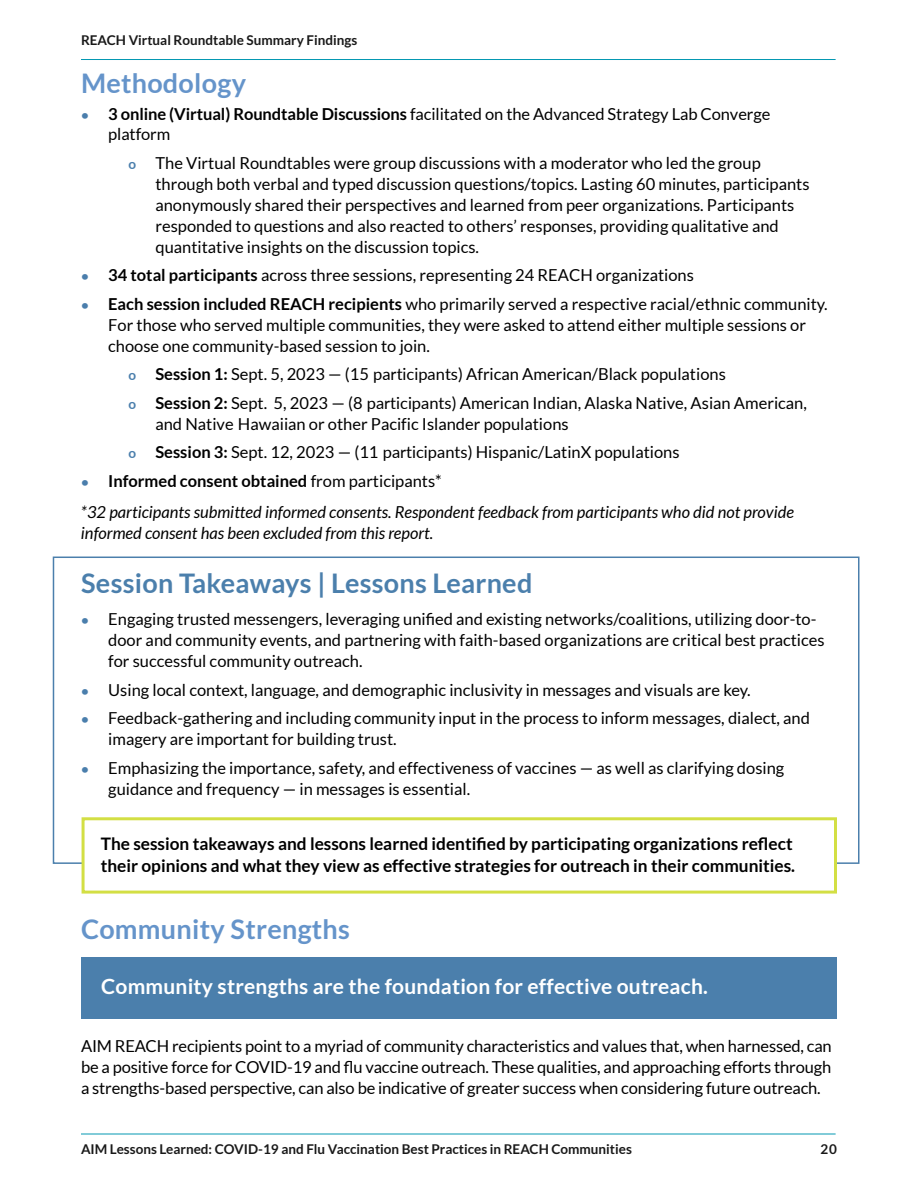
<style>
.page{position:relative;width:918px;height:1188px;background:#fff}
.page>*{position:absolute;margin:0;border:0;box-sizing:border-box;transform-origin:0 0}
.t1{font:700 27px "Lato";letter-spacing:.01em;color:#4b7fac}
.t2{font:700 27px "Lato";letter-spacing:.01em;color:#6594ca}
.t3{font:700 21px "Lato";letter-spacing:.01em;color:#fff}
.t4{font:700 17.25px/21.8px "Lato";color:#000}
.t5{font:16.5px/21px "Lato";color:#000}
.t6{font:italic 16.5px/30.9px "Lato";color:#000}
.t7{font:700 13.5px "Lato";color:#191919}
.s1{font-weight:700;font-size:13.5px;color:#4a7eac}
.s2{font-weight:700}
.s3{font-weight:700;font-style:normal;font-size:13.5px;color:#4a7eac}
.s4{font-weight:700;font-style:normal}
.s5{font-style:normal}
</style>
<div class="page">
<hr style="left:81px;top:1134px;width:755px;height:1px;background:#0498b2">
<hr style="left:81px;top:59px;width:755px;height:1px;background:#0498b2">
<div style="left:82px;top:817px;width:755px;height:77px;border:3px solid #d3df44"></div>
<div style="left:81px;top:957px;width:756px;height:61px;background:#4b7fac"></div>
<p class="t7" style="left:81px;top:32px;width:278px">REACH Virtual Roundtable Summary Findings</p>
<h1 class="t2" style="left:81px;top:68px;width:167px">Methodology</h1>
<p class="t5" style="left:108px;top:104px;width:664px;line-height:19.8px;text-indent:-27px"><span class="s1">•</span> <span class="s2">3 online (Virtual) Roundtable Discussions</span> facilitated on the Advanced Strategy Lab Converge platform</p>
<p class="t5" style="left:155px;top:152px;width:656px;text-indent:-27px"><span class="s1">o</span> The Virtual Roundtables were group discussions with a moderator who led the group through both verbal and typed discussion questions/topics. Lasting 60 minutes, participants anonymously shared their perspectives and learned from peer organizations. Participants responded to questions and also reacted to others’ responses, providing qualitative and quantitative insights on the discussion topics.</p>
<p class="t5" style="left:81px;top:265px;width:614px"><span class="s1">•</span> <span class="s2">34 total participants</span> across three sessions, representing 24 REACH organizations</p>
<p class="t5" style="left:108px;top:293px;width:721px;text-indent:-27px"><span class="s1">•</span> <span class="s2">Each session included REACH recipients</span> who primarily served a respective racial/ethnic community.<br>For those who served multiple communities, they were asked to attend either multiple sessions or choose one community-based session to join.</p>
<p class="t5" style="left:128px;top:360px;width:680px;line-height:28.5px"><span class="s1">o</span> <span class="s2">Session 1:</span> Sept. 5, 2023 — (15 participants) African American/Black populations<br><span class="s1">o</span> <span class="s2">Session 2:</span> Sept. 5, 2023 — (8 participants) American Indian, Alaska Native, Asian American,</p>
<p class="t5" style="left:128px;top:410px;width:553px;line-height:28.5px;text-indent:27px">and Native Hawaiian or other Pacific Islander populations<br><span class="s1">o</span> <span class="s2">Session 3:</span> Sept. 12, 2023 — (11 participants) Hispanic/LatinX populations</p>
<p class="t6" style="left:81px;top:466px;width:714px"><span class="s3">•</span> <span class="s4">Informed consent obtained</span> <span class="s5">from participants*<br></span>*32 participants submitted informed consents. Respondent feedback from participants who did not provide</p>
<p class="t6" style="left:81px;top:518px;width:354px">informed consent has been excluded from this report.</p>
<h1 class="t1" style="left:81px;top:568px;width:453px">Session Takeaways | Lessons Learned</h1>
<p class="t5" style="left:108px;top:608px;width:718px;text-indent:-27px"><span class="s1">•</span> Engaging trusted messengers, leveraging unified and existing networks/coalitions, utilizing door-to&shy;door and community events, and partnering with faith-based organizations are critical best practices for successful community outreach.</p>
<p class="t5" style="left:81px;top:679px;width:671px"><span class="s1">•</span> Using local context, language, and demographic inclusivity in messages and visuals are key.</p>
<p class="t5" style="left:108px;top:708px;width:703px;text-indent:-27px"><span class="s1">•</span> Feedback-gathering and including community input in the process to inform messages, dialect, and imagery are important for building trust.</p>
<p class="t5" style="left:108px;top:757px;width:678px;text-indent:-27px"><span class="s1">•</span> Emphasizing the importance, safety, and effectiveness of vaccines — as well as clarifying dosing guidance and frequency — in messages is essential.</p>
<p class="t4" style="left:101px;top:833px;width:696px">The session takeaways and lessons learned identified by participating organizations reflect their opinions and what they view as effective strategies for outreach in their communities.</p>
<h1 class="t2" style="left:81px;top:913px;width:271px">Community Strengths</h1>
<p class="t3" style="left:101px;top:974px;width:608px">Community strengths are the foundation for effective outreach.</p>
<p class="t5" style="left:81px;top:1035px;width:752px;text-align:justify">AIM REACH recipients point to a myriad of community characteristics and values that, when harnessed, can be a positive force for COVID-19 and flu vaccine outreach. These qualities, and approaching efforts through a strengths-based perspective, can also be indicative of greater success when considering future outreach.</p>
<p class="t7" style="left:81px;top:1141px;width:552px">AIM Lessons Learned: COVID-19 and Flu Vaccination Best Practices in REACH Communities</p>
<p class="t7" style="left:820px;top:1141px;width:18px">20</p>
</div>
